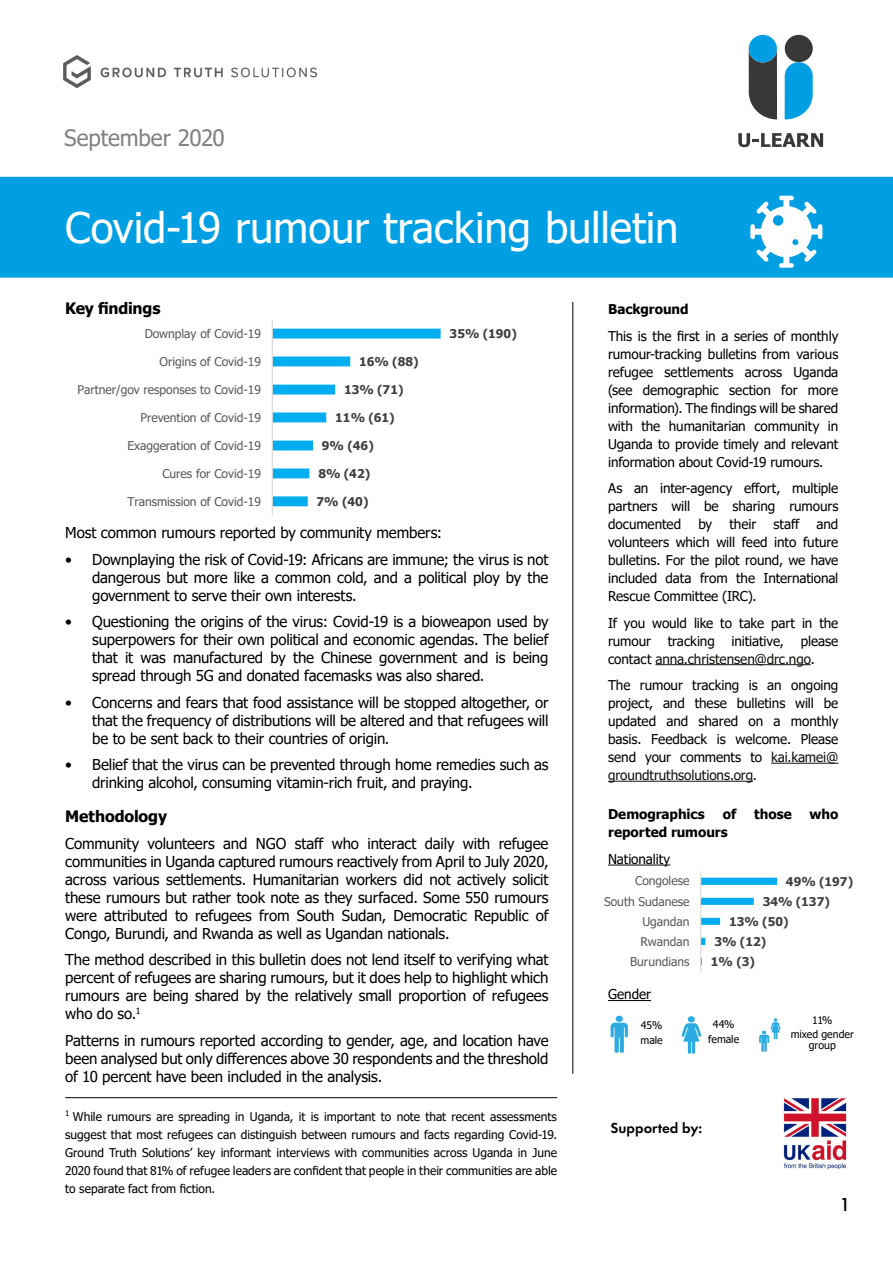
<style>
.page{position:relative;width:893px;height:1263px;background:#fff}
.page>*{position:absolute;margin:0;border:0;box-sizing:border-box;transform-origin:0 0}
.t1{font:42px "Tahoma";color:#fff}
.t2{font:22.5px "Tahoma";letter-spacing:-.01em;color:#828282}
.t3{font:500 19.5px "Futura PT";color:#000}
.t4{font:700 15.75px "Tahoma";letter-spacing:-.01em;color:#000}
.t5{font:15px/18px "Tahoma";letter-spacing:-.01em;color:#000;text-align:justify}
.t6{font:600 15px "Futura PT";color:#000}
.t7{font:13.5px/18px "Tahoma";letter-spacing:-.005em;color:#000;text-align:justify}
.t8{font:700 13.5px "Tahoma";letter-spacing:-.005em;color:#000}
.t9{font:12px/18px "Tahoma";color:#000;text-align:justify}
.t10{font:12px "Tahoma";letter-spacing:-.005em;color:#595959}
.t11{font:700 12px "Tahoma";letter-spacing:.005em;color:#404040}
.t12{font:10.5px/14.7px "Tahoma";color:#000;text-align:center}
.s1{color:#12110c}
</style>
<div class="page">
<div style="left:2px;top:179px;width:889px;height:96px;background:#009fe3"></div>
<div style="left:0;top:177px;width:893px;height:101px;border:4px solid #009fe3"></div>
<hr style="left:573px;top:302px;width:1px;height:772px;background:#000">
<img style="left:64px;top:56px;width:252px;height:31px">
<img style="left:783px;top:1098px;width:64px;height:72px">
<svg style="left:749px;top:52px;width:28px;height:67px;background:#4a4b4a"></svg>
<div style="left:749px;top:35px;width:28px;height:27px;background:#009fe3;border-radius:50%"></div>
<svg style="left:785px;top:62px;width:28px;height:57px;background:#26ade7"></svg>
<div style="left:785px;top:35px;width:28px;height:27px;background:#383836;border-radius:50%"></div>
<svg style="left:738px;top:133px;width:85px;height:14px"></svg>
<hr style="left:608px;top:865px;width:62px;height:1px;background:#000">
<hr style="left:655px;top:664px;width:156px;height:1px;background:#12110c">
<hr style="left:771px;top:763px;width:67px;height:1px;background:#12110c">
<hr style="left:608px;top:781px;width:145px;height:1px;background:#12110c">
<svg style="left:750px;top:196px;width:72px;height:72px"></svg>
<svg style="left:701px;top:878px;width:76px;height:87px"></svg>
<hr style="left:700px;top:871px;width:1px;height:100px;background:#d9d9d9">
<hr style="left:608px;top:1000px;width:43px;height:1px;background:#000">
<svg style="left:682px;top:1016px;width:19px;height:38px"></svg>
<svg style="left:611px;top:1016px;width:17px;height:37px"></svg>
<svg style="left:759px;top:1018px;width:22px;height:34px"></svg>
<hr style="left:65px;top:1097px;width:492px;height:1px;background:#000">
<svg style="left:273px;top:329px;width:168px;height:177px"></svg>
<hr style="left:272px;top:321px;width:1px;height:194px;background:#d9d9d9">
<h2 class="t2" style="left:64px;top:122px;width:162px">September 2020</h2>
<h1 class="t1" style="left:65px;top:200px;width:615px">Covid-19 rumour tracking bulletin</h1>
<p class="t4" style="left:65px;top:297px;width:97px">Key findings</p>
<p class="t10" style="left:145px;top:325px;width:118px">Downplay of Covid-19</p>
<p class="t11" style="left:450px;top:326px;width:69px">35% (190)</p>
<p class="t10" style="left:160px;top:353px;width:103px">Origins of Covid-19</p>
<p class="t11" style="left:359px;top:354px;width:61px">16% (88)</p>
<p class="t10" style="left:77px;top:381px;width:185px">Partner/gov responses to Covid-19</p>
<p class="t11" style="left:344px;top:381px;width:61px">13% (71)</p>
<p class="t10" style="left:140px;top:409px;width:122px">Prevention of Covid-19</p>
<p class="t11" style="left:335px;top:409px;width:61px">11% (61)</p>
<p class="t10" style="left:127px;top:437px;width:135px">Exaggeration of Covid-19</p>
<p class="t11" style="left:322px;top:437px;width:53px">9% (46)</p>
<p class="t10" style="left:162px;top:465px;width:100px">Cures for Covid-19</p>
<p class="t11" style="left:318px;top:465px;width:53px">8% (42)</p>
<p class="t10" style="left:127px;top:493px;width:135px">Transmission of Covid-19</p>
<p class="t11" style="left:317px;top:493px;width:53px">7% (40)</p>
<p class="t5" style="left:65px;top:524px;width:378px">Most common rumours reported by community members:</p>
<p class="t5" style="left:92px;top:551px;width:458px;text-indent:-27px">• Downplaying the risk of Covid-19: Africans are immune; the virus is not dangerous but more like a common cold, and a political ploy by the government to serve their own interests.</p>
<p class="t5" style="left:92px;top:613px;width:458px;text-indent:-27px">• Questioning the origins of the virus: Covid-19 is a bioweapon used by superpowers for their own political and economic agendas. The belief that it was manufactured by the Chinese government and is being spread through 5G and donated facemasks was also shared.</p>
<p class="t5" style="left:92px;top:694px;width:458px;text-indent:-27px">• Concerns and fears that food assistance will be stopped altogether, or that the frequency of distributions will be altered and that refugees will be to be sent back to their countries of origin.</p>
<p class="t5" style="left:92px;top:756px;width:458px;text-indent:-27px">• Belief that the virus can be prevented through home remedies such as drinking alcohol, consuming vitamin-rich fruit, and praying.</p>
<p class="t4" style="left:65px;top:805px;width:103px">Methodology</p>
<p class="t5" style="left:65px;top:835px;width:485px">Community volunteers and NGO staff who interact daily with refugee communities in Uganda captured rumours reactively from April to July 2020, across various settlements. Humanitarian workers did not actively solicit these rumours but rather took note as they surfaced. Some 550 rumours were attributed to refugees from South Sudan, Democratic Republic of Congo, Burundi, and Rwanda as well as Ugandan nationals.</p>
<p class="t5" style="left:65px;top:951px;width:485px">The method described in this bulletin does not lend itself to verifying what percent of refugees are sharing rumours, but it does help to highlight which rumours are being shared by the relatively small proportion of refugees who do so.<sup>1</sup></p>
<p class="t5" style="left:65px;top:1032px;width:485px">Patterns in rumours reported according to gender, age, and location have been analysed but only differences above 30 respondents and the threshold of 10 percent have been included in the analysis.</p>
<p class="t9" style="left:65px;top:1108px;width:493px"><sup>1</sup> While rumours are spreading in Uganda, it is important to note that recent assessments suggest that most refugees can distinguish between rumours and facts regarding Covid-19.<br>Ground Truth Solutions’ key informant interviews with communities across Uganda in June 2020 found that 81% of refugee leaders are confident that people in their communities are able to separate fact from fiction.</p>
<p class="t8" style="left:608px;top:300px;width:82px">Background</p>
<p class="t7" style="left:608px;top:327px;width:232px">This is the first in a series of monthly rumour-tracking bulletins from various refugee settlements across Uganda (see demographic section for more information). The findings will be shared with the humanitarian community in Uganda to provide timely and relevant information about Covid-19 rumours.</p>
<p class="t7" style="left:608px;top:480px;width:232px">As an inter-agency effort, multiple partners will be sharing rumours documented</p>
<p class="t7" style="left:608px;top:516px;width:232px;text-indent:165px">staff and volunteers which will feed into future bulletins. For the pilot round, we have included data from the International Rescue Committee (IRC).</p>
<p class="t7" style="left:608px;top:614px;width:232px">If you would like to take part in the rumour tracking initiative, please contact <span class="s1">anna.christensen@drc.ngo</span>.</p>
<p class="t7" style="left:608px;top:677px;width:232px">The rumour tracking is an ongoing project, and these bulletins will be updated and shared on a monthly basis. Feedback is welcome. Please send your comments to <span class="s1">kai.kamei@ groundtruthsolutions.org</span>.</p>
<p class="t7" style="left:698px;top:516px;width:15px">by</p>
<p class="t7" style="left:729px;top:516px;width:28px">their</p>
<p class="t8" style="left:608px;top:805px;width:98px">Demographics</p>
<p class="t8" style="left:723px;top:805px;width:15px">of</p>
<p class="t8" style="left:754px;top:805px;width:39px">those</p>
<p class="t8" style="left:810px;top:805px;width:30px">who</p>
<p class="t8" style="left:608px;top:823px;width:121px">reported rumours</p>
<p class="t7" style="left:608px;top:851px;width:64px">Nationality</p>
<p class="t10" style="left:635px;top:873px;width:56px">Congolese</p>
<p class="t11" style="left:786px;top:873px;width:69px">49% (197)</p>
<p class="t10" style="left:604px;top:893px;width:87px">South Sudanese</p>
<p class="t11" style="left:763px;top:893px;width:69px">34% (137)</p>
<p class="t10" style="left:642px;top:913px;width:49px">Ugandan</p>
<p class="t11" style="left:729px;top:913px;width:61px">13% (50)</p>
<p class="t10" style="left:640px;top:933px;width:51px">Rwandan</p>
<p class="t11" style="left:714px;top:933px;width:53px">3% (12)</p>
<p class="t10" style="left:630px;top:953px;width:61px">Burundians</p>
<p class="t11" style="left:711px;top:953px;width:46px">1% (3)</p>
<p class="t7" style="left:608px;top:986px;width:44px">Gender</p>
<p class="t12" style="left:641px;top:1018px;width:24px;text-align:left">45% male</p>
<p class="t12" style="left:791px;top:1013px;width:65px">11%<br>mixed gender</p>
<p class="t12" style="left:809px;top:1038px;width:28px">group</p>
<p class="t12" style="left:708px;top:1017px;width:33px">44% female</p>
<p class="t6" style="left:611px;top:1119px;width:93px">Supported by:</p>
<h3 class="t3" style="left:839px;top:1192px;width:13px">1</h3>
</div>
